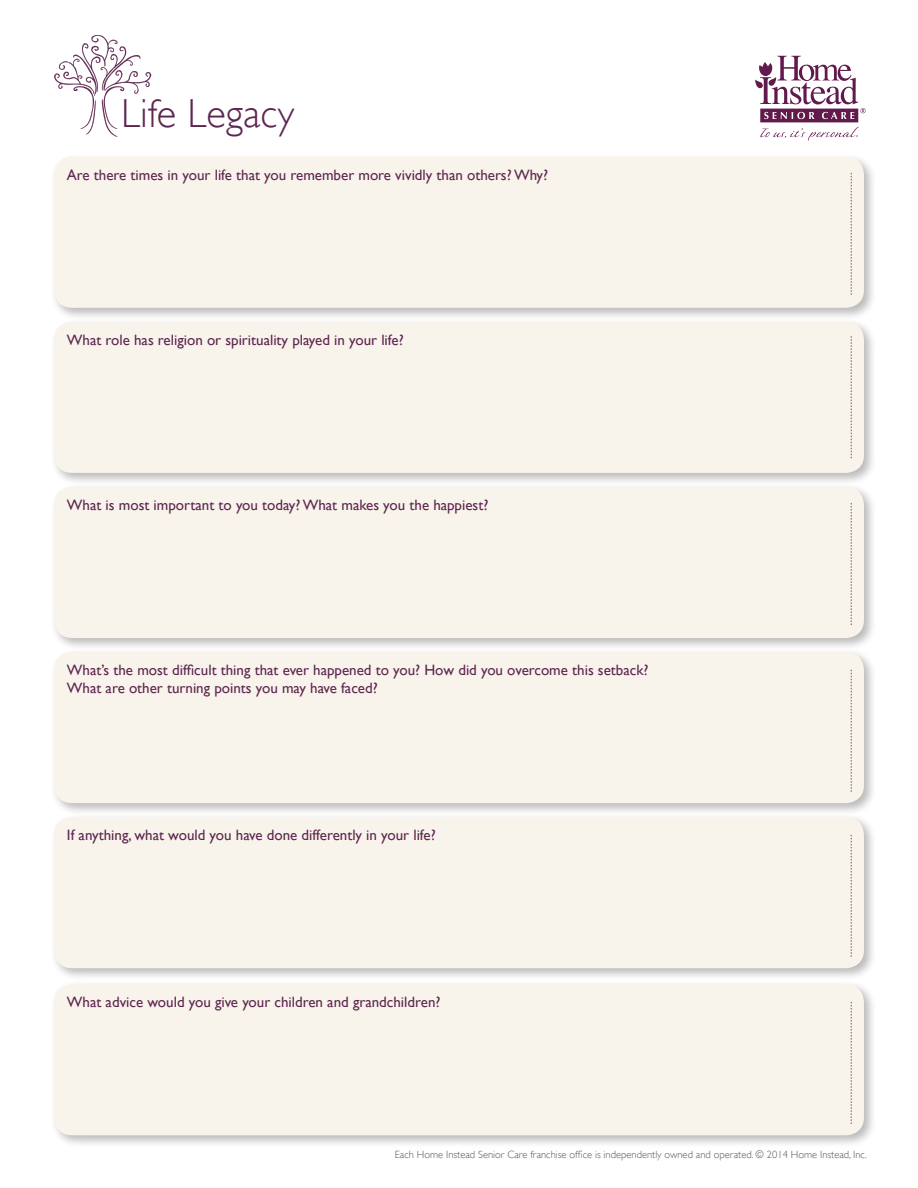
<style>
.page{position:relative;width:918px;height:1188px;background:#fff}
.page>*{position:absolute;margin:0;border:0;box-sizing:border-box;transform-origin:0 0}
.t1{font:300 40.5px "Gill Sans";color:#5d2650}
.t2{font:15px "Gill Sans";color:#5d2650}
.t3{font:300 10.5px "Gill Sans";color:#57585a}
</style>
<div class="page">
<svg style="left:755px;top:56px;width:110px;height:85px"></svg>
<svg style="left:54px;top:35px;width:97px;height:102px"></svg>
<div style="left:51px;top:153px;width:826px;height:168px;background:#231f20;opacity:.3"></div>
<div style="left:54px;top:157px;width:810px;height:151px;background:#f9f4eb;border-radius:18px"></div>
<div style="left:51px;top:318px;width:826px;height:168px;background:#231f20;opacity:.3"></div>
<div style="left:54px;top:322px;width:810px;height:151px;background:#f9f4eb;border-radius:18px"></div>
<div style="left:51px;top:483px;width:826px;height:168px;background:#231f20;opacity:.3"></div>
<div style="left:54px;top:487px;width:810px;height:151px;background:#f9f4eb;border-radius:18px"></div>
<div style="left:51px;top:648px;width:826px;height:168px;background:#231f20;opacity:.3"></div>
<div style="left:54px;top:652px;width:810px;height:151px;background:#f9f4eb;border-radius:18px"></div>
<div style="left:51px;top:814px;width:826px;height:167px;background:#231f20;opacity:.3"></div>
<div style="left:54px;top:817px;width:810px;height:151px;background:#f9f4eb;border-radius:18px"></div>
<div style="left:51px;top:981px;width:826px;height:168px;background:#231f20;opacity:.3"></div>
<div style="left:54px;top:984px;width:810px;height:151px;background:#f9f4eb;border-radius:18px"></div>
<svg style="left:851px;top:173px;width:1px;height:122px"></svg>
<svg style="left:851px;top:336px;width:1px;height:122px"></svg>
<svg style="left:851px;top:503px;width:1px;height:122px"></svg>
<svg style="left:851px;top:670px;width:1px;height:122px"></svg>
<svg style="left:851px;top:835px;width:1px;height:122px"></svg>
<svg style="left:851px;top:1002px;width:1px;height:122px"></svg>
<p class="t1" style="left:121px;top:91px;width:175px">Life Legacy</p>
<p class="t2" style="left:67px;top:166px;width:483px">Are there times in your life that you remember more vividly than others? Why?</p>
<p class="t2" style="left:67px;top:331px;width:338px">What role has religion or spirituality played in your life?</p>
<p class="t2" style="left:67px;top:496px;width:423px">What is most important to you today? What makes you the happiest?</p>
<p class="t2" style="left:67px;top:661px;width:583px">What’s the most difficult thing that ever happened to you? How did you overcome this setback?</p>
<p class="t2" style="left:67px;top:679px;width:312px">What are other turning points you may have faced?</p>
<p class="t2" style="left:67px;top:826px;width:370px">If anything, what would you have done differently in your life?</p>
<p class="t2" style="left:67px;top:994px;width:375px">What advice would you give your children and grandchildren?</p>
<p class="t3" style="left:395px;top:1149px;width:474px">Each Home Instead Senior Care franchise office is independently owned and operated. © 2014 Home Instead, Inc.</p>
</div>
